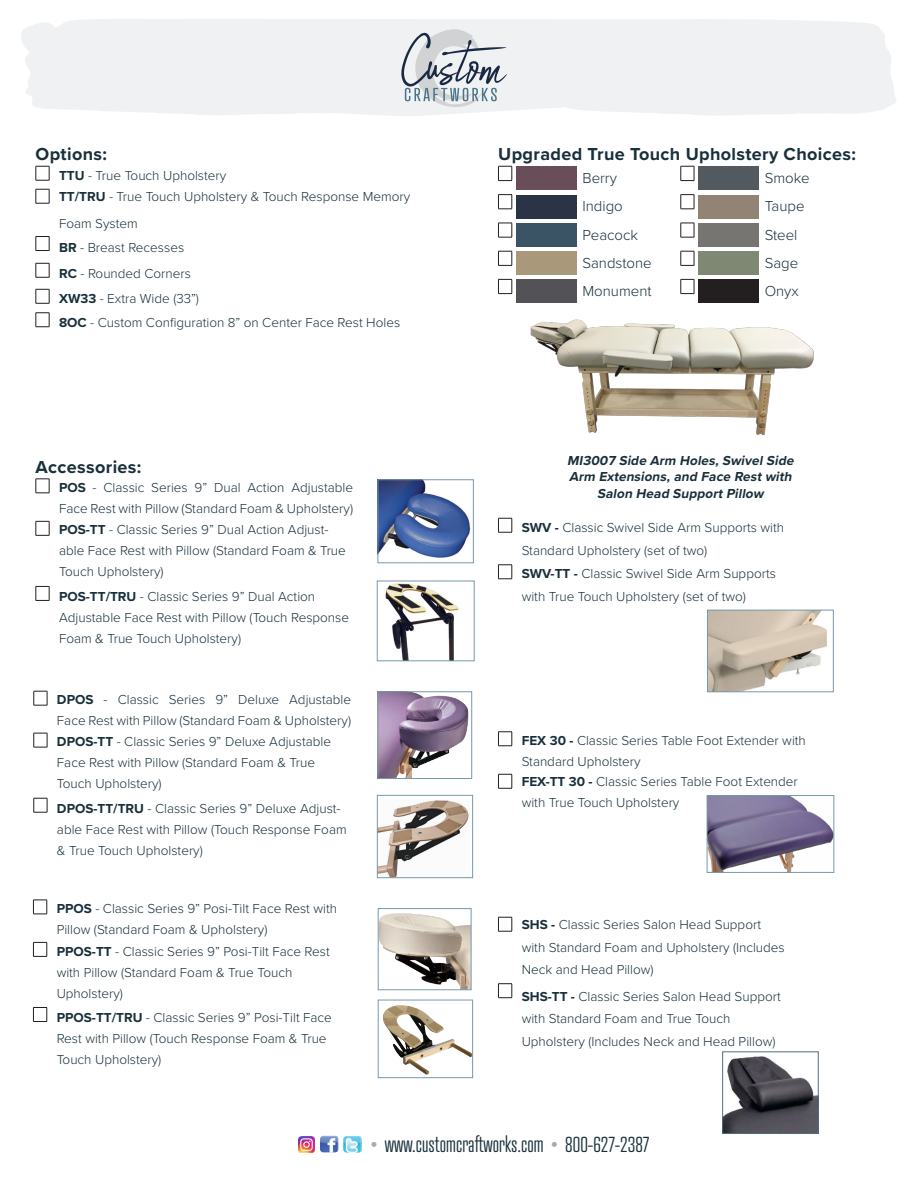
<style>
.page{position:relative;width:918px;height:1188px;background:#fff}
.page>*{position:absolute;margin:0;border:0;box-sizing:border-box;transform-origin:0 0}
.t1{font:300 21px "Atrament";color:#192f3a}
.Headers{font:700 18px "Proxima Nova";letter-spacing:.02em;color:#192f3a}
.t2{font:300 15px "Proxima Nova";color:#192f3a}
.Features_List{font:300 13.5px/21px "Proxima Nova";color:#192f3a}
.t3{font:italic 700 13.5px/16.5px "Proxima Nova";color:#192f3a;text-align:center}
.s1{font-weight:700}
.s2{color:#a8a9ad}
</style>
<div class="page">
<img style="left:320px;top:1136px;width:19px;height:16px">
<img style="left:343px;top:1136px;width:19px;height:17px">
<img style="left:298px;top:1136px;width:17px;height:17px">
<div style="left:21px;top:19px;width:875px;height:97px;background:#f0f1f2"></div>
<svg style="left:401px;top:27px;width:106px;height:81px"></svg>
<img style="left:530px;top:319px;width:284px;height:116px">
<img style="left:724px;top:1056px;width:93px;height:76px">
<div style="left:722px;top:1051px;width:97px;height:83px;border:1px solid #516c80"></div>
<img style="left:709px;top:612px;width:118px;height:78px">
<div style="left:707px;top:610px;width:127px;height:82px;border:1px solid #7898ac"></div>
<img style="left:380px;top:481px;width:91px;height:77px">
<div style="left:378px;top:479px;width:96px;height:84px;border:1px solid #7898ac"></div>
<img style="left:385px;top:583px;width:74px;height:76px">
<div style="left:377px;top:581px;width:98px;height:80px;border:1px solid #7898ac"></div>
<img style="left:380px;top:693px;width:89px;height:84px">
<div style="left:378px;top:691px;width:94px;height:88px;border:1px solid #7898ac"></div>
<img style="left:379px;top:799px;width:90px;height:77px">
<div style="left:377px;top:795px;width:96px;height:83px;border:1px solid #7898ac"></div>
<img style="left:380px;top:914px;width:89px;height:74px">
<div style="left:378px;top:908px;width:93px;height:82px;border:1px solid #7898ac"></div>
<img style="left:383px;top:1005px;width:18px;height:31px">
<div style="left:378px;top:1000px;width:95px;height:78px;border:1px solid #7898ac"></div>
<img style="left:709px;top:797px;width:123px;height:74px">
<div style="left:707px;top:795px;width:127px;height:78px;border:1px solid #7898ac"></div>
<svg style="left:36px;top:166px;width:14px;height:15px"></svg>
<svg style="left:36px;top:189px;width:14px;height:15px"></svg>
<svg style="left:36px;top:236px;width:14px;height:15px"></svg>
<svg style="left:36px;top:263px;width:14px;height:15px"></svg>
<svg style="left:36px;top:289px;width:14px;height:15px"></svg>
<svg style="left:36px;top:313px;width:14px;height:14px"></svg>
<svg style="left:36px;top:479px;width:14px;height:15px"></svg>
<svg style="left:36px;top:521px;width:14px;height:15px"></svg>
<svg style="left:36px;top:586px;width:14px;height:15px"></svg>
<svg style="left:34px;top:691px;width:14px;height:15px"></svg>
<svg style="left:34px;top:733px;width:14px;height:15px"></svg>
<svg style="left:34px;top:798px;width:14px;height:15px"></svg>
<svg style="left:33px;top:900px;width:15px;height:15px"></svg>
<svg style="left:33px;top:942px;width:15px;height:15px"></svg>
<svg style="left:33px;top:1007px;width:15px;height:15px"></svg>
<svg style="left:498px;top:518px;width:15px;height:15px"></svg>
<svg style="left:498px;top:565px;width:15px;height:15px"></svg>
<svg style="left:498px;top:732px;width:15px;height:15px"></svg>
<svg style="left:498px;top:774px;width:15px;height:15px"></svg>
<svg style="left:498px;top:917px;width:15px;height:15px"></svg>
<svg style="left:498px;top:983px;width:15px;height:15px"></svg>
<div style="left:516px;top:166px;width:61px;height:24px;background:#694d59"></div>
<div style="left:699px;top:166px;width:60px;height:24px;background:#52595f"></div>
<div style="left:516px;top:195px;width:61px;height:23px;background:#2b3346"></div>
<div style="left:699px;top:195px;width:60px;height:23px;background:#918474"></div>
<div style="left:516px;top:223px;width:61px;height:24px;background:#3a5465"></div>
<div style="left:699px;top:223px;width:60px;height:24px;background:#767571"></div>
<div style="left:516px;top:251px;width:61px;height:24px;background:#a9987a"></div>
<div style="left:699px;top:251px;width:60px;height:24px;background:#7f8873"></div>
<div style="left:516px;top:279px;width:61px;height:24px;background:#535357"></div>
<div style="left:699px;top:279px;width:60px;height:24px;background:#231f20"></div>
<svg style="left:498px;top:166px;width:15px;height:15px"></svg>
<svg style="left:498px;top:194px;width:15px;height:16px"></svg>
<svg style="left:498px;top:223px;width:15px;height:15px"></svg>
<svg style="left:498px;top:279px;width:15px;height:15px"></svg>
<svg style="left:498px;top:251px;width:15px;height:15px"></svg>
<svg style="left:681px;top:166px;width:14px;height:15px"></svg>
<svg style="left:681px;top:194px;width:14px;height:16px"></svg>
<svg style="left:681px;top:223px;width:14px;height:15px"></svg>
<svg style="left:681px;top:251px;width:14px;height:15px"></svg>
<svg style="left:681px;top:279px;width:14px;height:15px"></svg>
<p class="Headers" style="left:36px;top:141px;width:73px">Options:</p>
<p class="Features_List" style="left:59px;top:164px;width:169px"><span class="s1">TTU</span> - True Touch Upholstery</p>
<p class="Features_List" style="left:59px;top:182px;width:353px;line-height:27px"><span class="s1">TT/TRU</span> - True Touch Upholstery &amp; Touch Response Memory<br>Foam System</p>
<p class="Features_List" style="left:59px;top:236px;width:127px"><span class="s1">BR</span> - Breast Recesses</p>
<p class="Features_List" style="left:59px;top:262px;width:133px"><span class="s1">RC</span> - Rounded Corners</p>
<p class="Features_List" style="left:59px;top:287px;width:141px"><span class="s1">XW33</span> - Extra Wide (33”)</p>
<p class="Features_List" style="left:59px;top:312px;width:343px"><span class="s1">8OC</span> - Custom Configuration 8” on Center Face Rest Holes</p>
<p class="Headers" style="left:36px;top:453px;width:107px">Accessories:</p>
<p class="Features_List" style="left:59px;top:476px;width:296px"><span class="s1">POS</span> - Classic Series 9” Dual Action Adjustable<br>Face Rest with Pillow (Standard Foam &amp; Upholstery)</p>
<p class="Features_List" style="left:59px;top:519px;width:288px"><span class="s1">POS-TT</span> - Classic Series 9” Dual Action Adjust&shy;able Face Rest with Pillow (Standard Foam &amp; True<br>Touch Upholstery)</p>
<p class="Features_List" style="left:59px;top:585px;width:292px"><span class="s1">POS-TT/TRU</span> - Classic Series 9” Dual Action<br>Adjustable Face Rest with Pillow (Touch Response<br>Foam &amp; True Touch Upholstery)</p>
<p class="Features_List" style="left:57px;top:688px;width:296px"><span class="s1">DPOS</span> - Classic Series 9” Deluxe Adjustable<br>Face Rest with Pillow (Standard Foam &amp; Upholstery)</p>
<p class="Features_List" style="left:57px;top:730px;width:276px"><span class="s1">DPOS-TT</span> - Classic Series 9” Deluxe Adjustable<br>Face Rest with Pillow (Standard Foam &amp; True<br>Touch Upholstery)</p>
<p class="Features_List" style="left:57px;top:797px;width:291px"><span class="s1">DPOS-TT/TRU</span> - Classic Series 9” Deluxe Adjust&shy;able Face Rest with Pillow (Touch Response Foam &amp; True Touch Upholstery)</p>
<p class="Features_List" style="left:57px;top:897px;width:282px"><span class="s1">PPOS</span> - Classic Series 9” Posi-Tilt Face Rest with<br>Pillow (Standard Foam &amp; Upholstery)</p>
<p class="Features_List" style="left:57px;top:940px;width:275px"><span class="s1">PPOS-TT</span> - Classic Series 9” Posi-Tilt Face Rest with Pillow (Standard Foam &amp; True Touch</p>
<p class="Features_List" style="left:57px;top:982px;width:68px">Upholstery)</p>
<p class="Features_List" style="left:57px;top:1006px;width:277px"><span class="s1">PPOS-TT/TRU</span> - Classic Series 9” Posi-Tilt Face<br>Rest with Pillow (Touch Response Foam &amp; True<br>Touch Upholstery)</p>
<p class="Headers" style="left:498px;top:141px;width:359px">Upgraded True Touch Upholstery Choices:</p>
<p class="t2" style="left:582px;top:167px;width:36px">Berry</p>
<p class="t2" style="left:765px;top:167px;width:46px">Smoke</p>
<p class="t2" style="left:582px;top:195px;width:42px">Indigo</p>
<p class="t2" style="left:765px;top:195px;width:41px">Taupe</p>
<p class="t2" style="left:582px;top:223px;width:57px">Peacock</p>
<p class="t2" style="left:765px;top:223px;width:34px">Steel</p>
<p class="t2" style="left:582px;top:252px;width:71px">Sandstone</p>
<p class="t2" style="left:765px;top:252px;width:35px">Sage</p>
<p class="t2" style="left:582px;top:280px;width:71px">Monument</p>
<p class="t2" style="left:765px;top:280px;width:35px">Onyx</p>
<p class="t3" style="left:567px;top:452px;width:231px">MI3007 Side Arm Holes,SwivelSide<br>Arm Extensions,and Face Restwith<br>Salon Head SupportPillow</p>
<p class="Features_List" style="left:522px;top:516px;width:264px;line-height:22.5px"><span class="s1">SWV -</span> Classic Swivel Side Arm Supports with<br>Standard Upholstery (set of two)</p>
<p class="Features_List" style="left:522px;top:562px;width:256px;line-height:22.5px"><span class="s1">SWV-TT -</span> Classic Swivel Side Arm Supports with True Touch Upholstery (set of two)</p>
<p class="Features_List" style="left:522px;top:729px;width:286px"><span class="s1">FEX 30 -</span> Classic Series Table Foot Extender with<br>Standard Upholstery</p>
<p class="Features_List" style="left:522px;top:770px;width:278px"><span class="s1">FEX-TT 30 -</span> Classic Series Table Foot Extender with True Touch Upholstery</p>
<p class="Features_List" style="left:522px;top:913px;width:265px;line-height:22.5px"><span class="s1">SHS -</span> Classic Series Salon Head Support with Standard Foam and Upholstery (Includes<br>Neck and Head Pillow)</p>
<p class="Features_List" style="left:522px;top:984px;width:261px;line-height:22.5px"><span class="s1">SHS-TT -</span> Classic Series Salon Head Support with Standard Foam and True Touch<br>Upholstery (Includes Neck and Head Pillow)</p>
<h1 class="t1" style="left:371px;top:1131px;width:280px"><span class="s2">•</span> www.customcraftworks.com <span class="s2">•</span> 800-627-2387</h1>
</div>
